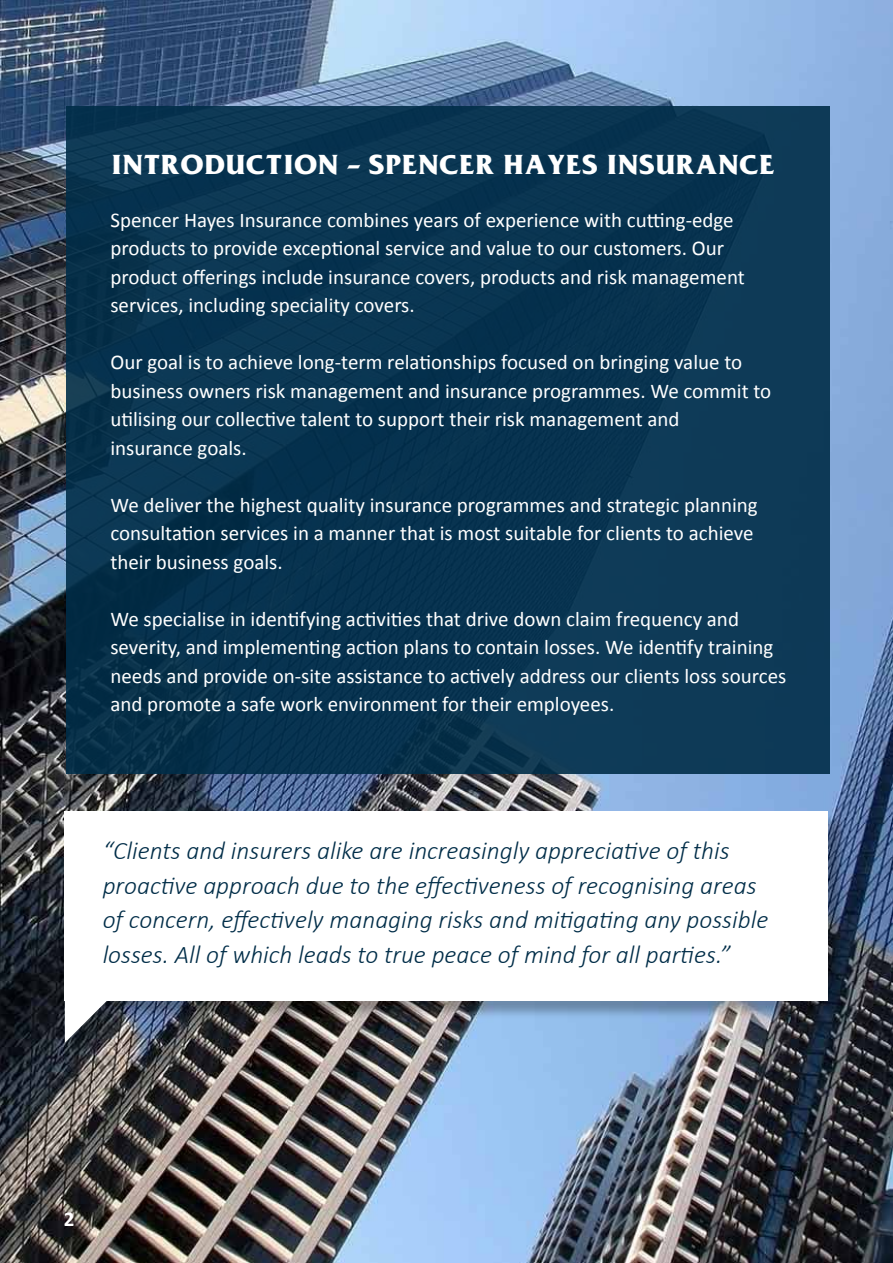
<style>
.page{position:relative;width:893px;height:1263px;background:#fff}
.page>*{position:absolute;margin:0;border:0;box-sizing:border-box;transform-origin:0 0}
.t1{font:italic 300 25.5px/34.5px "Calibri";color:#002d48}
.t2{font:700 25.5px "Friz Quadrata";color:#fff}
.t3{font:21px/28.5px "Calibri";color:#fff}
.t4{font:700 21px "Calibri";color:#fff}
</style>
<div class="page">
<img style="left:0;top:0;width:893px;height:1263px">
<div style="left:66px;top:106px;width:763px;height:668px;background:#093551"></div>
<div style="left:67px;top:813px;width:780px;height:247px;background:#000;opacity:.29"></div>
<div style="left:65px;top:811px;width:763px;height:190px;background:#fff"></div>
<svg style="left:65px;top:1001px;width:47px;height:42px"></svg>
<div style="left:63px;top:1211px;width:24px;height:29px;background:#000;opacity:.29"></div>
<p class="t2" style="left:110px;top:147px;width:666px">INTRODUCTION - SPENCER HAYES INSURANCE</p>
<p class="t3" style="left:110px;top:206px;width:636px">Spencer Hayes Insurance combines years of experience with cutting-edge products to provide exceptional service and value to our customers. Our product offerings include insurance covers, products and risk management services, including speciality covers.</p>
<p class="t3" style="left:110px;top:348px;width:662px">Our goal is to achieve long-term relationships focused on bringing value to business owners risk management and insurance programmes. We commit to utilising our collective talent to support their risk management and<br>insurance goals.</p>
<p class="t3" style="left:110px;top:490px;width:649px">We deliver the highest quality insurance programmes and strategic planning consultation services in a manner that is most suitable for clients to achieve their business goals.</p>
<p class="t3" style="left:110px;top:604px;width:677px">We specialise in identifying activities that drive down claim frequency and severity, and implementing action plans to contain losses. We identify training needs and provide on-site assistance to actively address our clients loss sources and promote a safe work environment for their employees.</p>
<p class="t1" style="left:103px;top:833px;width:667px">“Clients and insurers alike are increasingly appreciative of this proactive approach due to the effectiveness of recognising areas of concern, effectively managing risks and mitigating any possible losses. All of which leads to true peace of mind for all parties.”</p>
<p class="t4" style="left:64px;top:1206px;width:12px">2</p>
</div>
